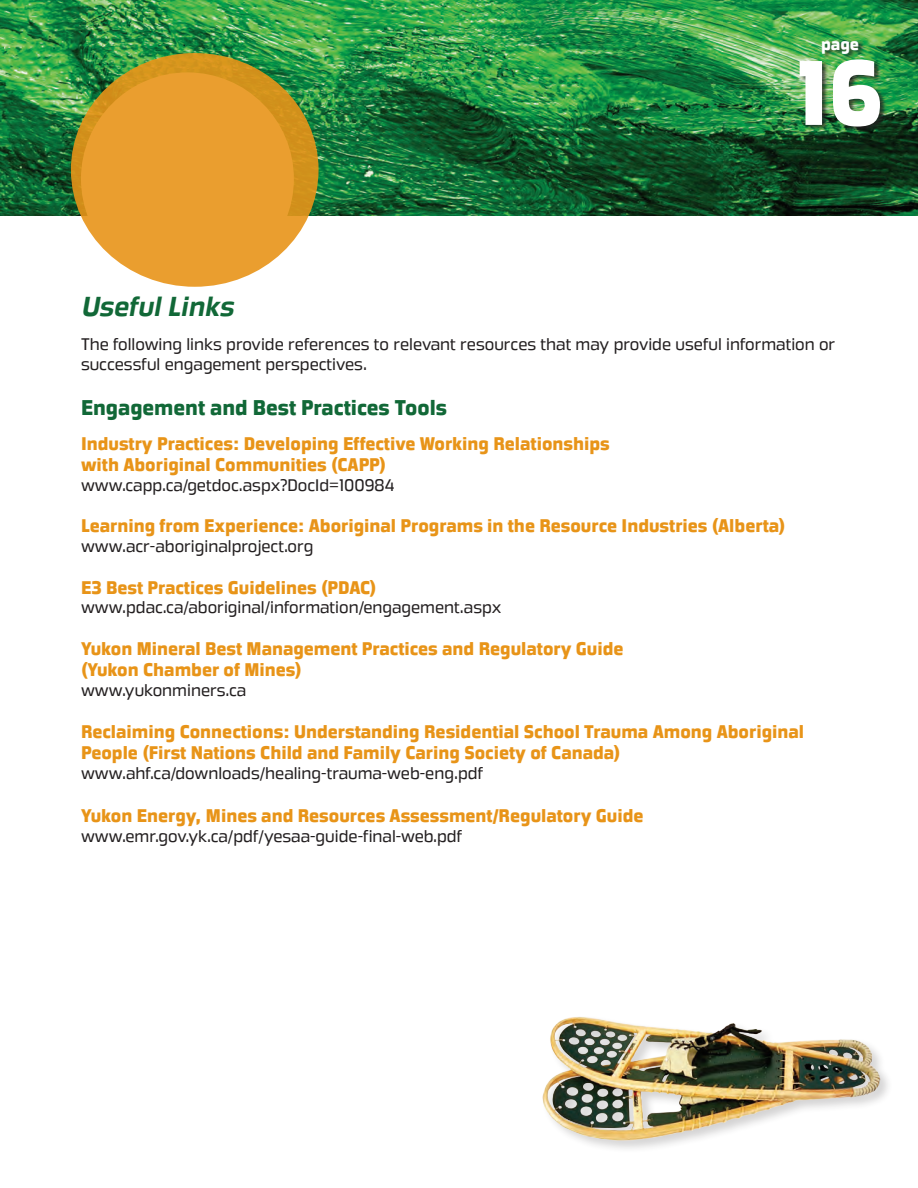
<style>
.page{position:relative;width:918px;height:1188px;background:#fff}
.page>*{position:absolute;margin:0;border:0;box-sizing:border-box;transform-origin:0 0}
.t1{font:90px "Great Escape Bl";color:#fff}
.t2{font:italic 700 27px "Great Escape Rg";color:#116837}
.t3{font:21px "Great Escape Bl";color:#116837}
.t4{font:18px/21.6px "Great Escape Bl";color:#e89418}
.t5{font:16.5px/19.8px "Great Escape Bk";color:#231f20}
.t6{font:16.5px "Great Escape Bl";color:#fff}
</style>
<div class="page">
<div style="left:541px;top:1015px;width:352px;height:138px;background:#231f20;opacity:.2"></div>
<img style="left:542px;top:1016px;width:338px;height:124px">
<img style="left:0;top:0;width:918px;height:216px">
<svg style="left:71px;top:53px;width:248px;height:234px;background:#e59b2b"></svg>
<div style="left:799px;top:41px;width:88px;height:92px;background:#231f20;opacity:.75"></div>
<p class="t6" style="left:821px;top:34px;width:40px">page</p>
<h1 class="t1" style="left:797px;top:39px;width:88px">16</h1>
<h2 class="t2" style="left:81px;top:291px;width:154px">Useful Links</h2>
<p class="t5" style="left:81px;top:334px;width:756px">The following links provide references to relevant resources that may provide useful information or successful engagement perspectives.</p>
<p class="t3" style="left:81px;top:395px;width:368px">Engagement and Best Practices Tools</p>
<p class="t4" style="left:81px;top:432px;width:530px">Industry Practices: Developing Effective Working Relationships with Aboriginal Communities (CAPP)</p>
<p class="t5" style="left:81px;top:475px;width:315px">www.capp.ca/getdoc.aspx?DocId=100984</p>
<p class="t4" style="left:81px;top:515px;width:706px">Learning from Experience: Aboriginal Programs in the Resource Industries (Alberta)</p>
<p class="t5" style="left:81px;top:536px;width:234px">www.acr-aboriginalproject.org</p>
<p class="t4" style="left:81px;top:576px;width:297px">E3 Best Practices Guidelines (PDAC)</p>
<p class="t5" style="left:81px;top:598px;width:422px">www.pdac.ca/aboriginal/information/engagement.aspx</p>
<p class="t4" style="left:81px;top:638px;width:544px">Yukon Mineral Best Management Practices and Regulatory Guide (Yukon Chamber of Mines)</p>
<p class="t5" style="left:81px;top:680px;width:167px">www.yukonminers.ca</p>
<p class="t4" style="left:81px;top:720px;width:725px">Reclaiming Connections: Understanding Residential School Trauma Among Aboriginal<br>People (First Nations Child and Family Caring Society of Canada)</p>
<p class="t5" style="left:81px;top:763px;width:404px">www.ahf.ca/downloads/healing-trauma-web-eng.pdf</p>
<p class="t4" style="left:81px;top:805px;width:564px">Yukon Energy, Mines and Resources Assessment/Regulatory Guide</p>
<p class="t5" style="left:81px;top:826px;width:383px">www.emr.gov.yk.ca/pdf/yesaa-guide-final-web.pdf</p>
</div>
